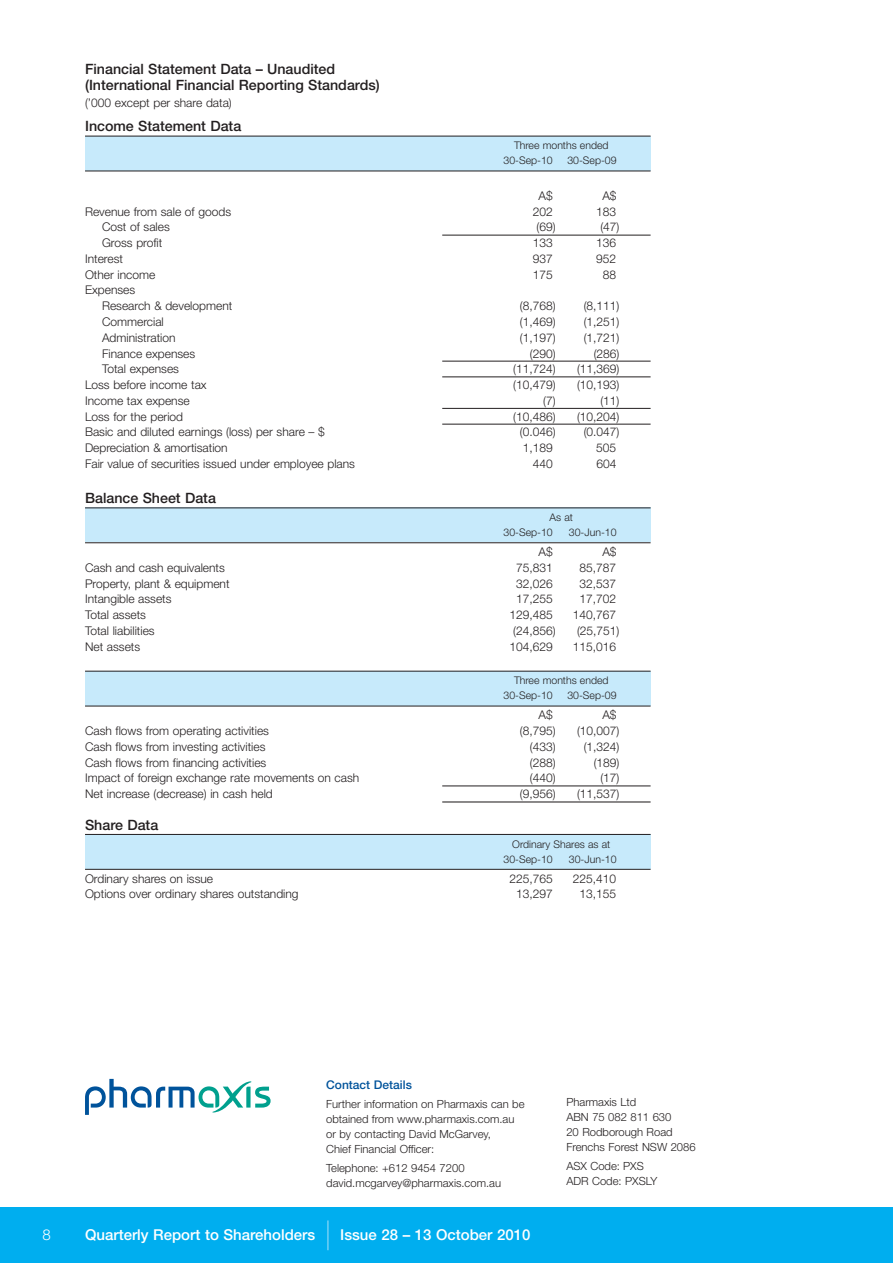
<style>
.page{position:relative;width:893px;height:1263px;background:#fff}
.page>*{position:absolute;margin:0;border:0;box-sizing:border-box;transform-origin:0 0}
.t1{font:500 15px "Helvetica Neue";color:#fff}
.t2{font:300 15px "Helvetica Neue";color:#fff}
.t3{font:500 14.25px/16.5px "Helvetica Neue";color:#231f20}
.t4{font:300 12px/15.8px "Helvetica Neue";color:#231f20}
.t5{font:500 12px "Helvetica Neue";color:#00539b}
.t6{font:300 11.25px/15px "Helvetica Neue";color:#231f20}
.t7{font:300 10.5px/15px "Helvetica Neue";color:#231f20}
</style>
<div class="page">
<div style="left:85px;top:136px;width:566px;height:35px;background:#c7eafb"></div>
<div style="left:85px;top:507px;width:566px;height:35px;background:#c7eafb"></div>
<div style="left:85px;top:671px;width:566px;height:35px;background:#c7eafb"></div>
<div style="left:85px;top:834px;width:566px;height:35px;background:#c7eafb"></div>
<svg style="left:85px;top:1079px;width:186px;height:36px"></svg>
<div style="left:0;top:1208px;width:893px;height:55px;background:#00aeef"></div>
<hr style="left:327px;top:1220px;width:2px;height:30px;background:#71d0f6">
<hr style="left:85px;top:136px;width:566px;height:1px;background:#231f20">
<hr style="left:85px;top:171px;width:566px;height:1px;background:#231f20">
<hr style="left:442px;top:235px;width:209px;height:1px;background:#231f20">
<hr style="left:442px;top:361px;width:209px;height:1px;background:#231f20">
<hr style="left:442px;top:377px;width:209px;height:1px;background:#231f20">
<hr style="left:442px;top:408px;width:209px;height:1px;background:#231f20">
<hr style="left:442px;top:424px;width:209px;height:1px;background:#231f20">
<hr style="left:85px;top:507px;width:566px;height:1px;background:#231f20">
<hr style="left:85px;top:542px;width:566px;height:1px;background:#231f20">
<hr style="left:85px;top:671px;width:566px;height:1px;background:#231f20">
<hr style="left:85px;top:706px;width:566px;height:1px;background:#231f20">
<hr style="left:442px;top:786px;width:209px;height:1px;background:#231f20">
<hr style="left:442px;top:801px;width:209px;height:1px;background:#231f20">
<hr style="left:85px;top:834px;width:566px;height:1px;background:#231f20">
<hr style="left:85px;top:869px;width:566px;height:1px;background:#231f20">
<p class="t3" style="left:85px;top:62px;width:296px">Financial Statement Data – Unaudited (International Financial Reporting Standards)</p>
<p class="t4" style="left:85px;top:96px;width:148px">(’000 except per share data)</p>
<p class="t3" style="left:85px;top:119px;width:158px">Income Statement Data</p>
<p class="t7" style="left:504px;top:139px;width:106px;text-indent:10px">Three months ended<br>30-Sep-10</p>
<p class="t7" style="left:567px;top:154px;width:51px">30-Sep-09</p>
<p class="t4" style="left:539px;top:189px;width:16px">A$</p>
<p class="t4" style="left:602px;top:189px;width:16px">A$</p>
<p class="t4" style="left:85px;top:205px;width:148px">Revenue from sale of goods</p>
<p class="t4" style="left:533px;top:205px;width:22px">202</p>
<p class="t4" style="left:596px;top:205px;width:22px">183</p>
<p class="t4" style="left:102px;top:220px;width:69px">Cost of sales</p>
<p class="t4" style="left:537px;top:220px;width:21px">(69)</p>
<p class="t4" style="left:600px;top:220px;width:21px">(47)</p>
<p class="t4" style="left:102px;top:236px;width:62px">Gross profit</p>
<p class="t4" style="left:533px;top:236px;width:22px">133</p>
<p class="t4" style="left:596px;top:236px;width:22px">136</p>
<p class="t4" style="left:85px;top:252px;width:40px">Interest</p>
<p class="t4" style="left:533px;top:252px;width:22px">937</p>
<p class="t4" style="left:596px;top:252px;width:22px">952</p>
<p class="t4" style="left:85px;top:268px;width:72px">Other income</p>
<p class="t4" style="left:533px;top:268px;width:22px">175</p>
<p class="t4" style="left:603px;top:268px;width:15px">88</p>
<p class="t4" style="left:102px;top:283px;width:132px;text-indent:-17px">Expenses<br>Research &amp; development</p>
<p class="t4" style="left:520px;top:299px;width:37px">(8,768)</p>
<p class="t4" style="left:584px;top:299px;width:37px">(8,111)</p>
<p class="t4" style="left:102px;top:315px;width:63px">Commercial</p>
<p class="t4" style="left:520px;top:315px;width:37px">(1,469)</p>
<p class="t4" style="left:584px;top:315px;width:37px">(1,251)</p>
<p class="t4" style="left:102px;top:331px;width:75px">Administration</p>
<p class="t4" style="left:520px;top:331px;width:37px">(1,197)</p>
<p class="t4" style="left:584px;top:331px;width:37px">(1,721)</p>
<p class="t4" style="left:102px;top:346px;width:95px">Finance expenses</p>
<p class="t4" style="left:530px;top:346px;width:27px">(290)</p>
<p class="t4" style="left:594px;top:346px;width:27px">(286)</p>
<p class="t4" style="left:102px;top:362px;width:79px">Total expenses</p>
<p class="t4" style="left:513px;top:362px;width:44px">(11,724)</p>
<p class="t4" style="left:577px;top:362px;width:44px">(11,369)</p>
<p class="t4" style="left:85px;top:378px;width:123px">Loss before income tax</p>
<p class="t4" style="left:513px;top:378px;width:44px">(10,479)</p>
<p class="t4" style="left:577px;top:378px;width:44px">(10,193)</p>
<p class="t4" style="left:85px;top:394px;width:106px">Income tax expense</p>
<p class="t4" style="left:543px;top:394px;width:14px">(7)</p>
<p class="t4" style="left:600px;top:394px;width:21px">(11)</p>
<p class="t4" style="left:85px;top:409px;width:100px">Loss for the period</p>
<p class="t4" style="left:513px;top:409px;width:44px">(10,486)</p>
<p class="t4" style="left:577px;top:409px;width:44px">(10,204)</p>
<p class="t4" style="left:85px;top:425px;width:241px">Basic and diluted earnings (loss) per share – $</p>
<p class="t4" style="left:520px;top:425px;width:37px">(0.046)</p>
<p class="t4" style="left:584px;top:425px;width:37px">(0.047)</p>
<p class="t4" style="left:85px;top:441px;width:144px">Depreciation &amp; amortisation</p>
<p class="t4" style="left:523px;top:441px;width:32px">1,189</p>
<p class="t4" style="left:596px;top:441px;width:22px">505</p>
<p class="t4" style="left:85px;top:457px;width:271px">Fair value of securities issued under employee plans</p>
<p class="t4" style="left:533px;top:457px;width:22px">440</p>
<p class="t4" style="left:597px;top:457px;width:22px">604</p>
<p class="t3" style="left:85px;top:491px;width:132px">Balance Sheet Data</p>
<p class="t7" style="left:504px;top:511px;width:71px;text-indent:46px">As at<br>30-Sep-10</p>
<p class="t7" style="left:569px;top:526px;width:49px">30-Jun-10</p>
<p class="t4" style="left:539px;top:545px;width:16px">A$</p>
<p class="t4" style="left:602px;top:545px;width:16px">A$</p>
<p class="t4" style="left:85px;top:561px;width:141px">Cash and cash equivalents</p>
<p class="t4" style="left:516px;top:561px;width:38px">75,831</p>
<p class="t4" style="left:580px;top:561px;width:38px">85,787</p>
<p class="t4" style="left:85px;top:576px;width:146px">Property, plant &amp; equipment</p>
<p class="t4" style="left:516px;top:576px;width:38px">32,026</p>
<p class="t4" style="left:580px;top:576px;width:38px">32,537</p>
<p class="t4" style="left:85px;top:592px;width:88px">Intangible assets</p>
<p class="t4" style="left:516px;top:592px;width:38px">17,255</p>
<p class="t4" style="left:580px;top:592px;width:38px">17,702</p>
<p class="t4" style="left:85px;top:608px;width:63px">Total assets</p>
<p class="t4" style="left:509px;top:608px;width:45px">129,485</p>
<p class="t4" style="left:573px;top:608px;width:45px">140,767</p>
<p class="t4" style="left:85px;top:624px;width:71px">Total liabilities</p>
<p class="t4" style="left:513px;top:624px;width:44px">(24,856)</p>
<p class="t4" style="left:577px;top:624px;width:44px">(25,751)</p>
<p class="t4" style="left:85px;top:639px;width:57px">Net assets</p>
<p class="t4" style="left:509px;top:639px;width:45px">104,629</p>
<p class="t4" style="left:573px;top:639px;width:45px">115,016</p>
<p class="t7" style="left:504px;top:674px;width:106px;text-indent:10px">Three months ended<br>30-Sep-10</p>
<p class="t7" style="left:567px;top:689px;width:51px">30-Sep-09</p>
<p class="t4" style="left:539px;top:708px;width:16px">A$</p>
<p class="t4" style="left:602px;top:708px;width:16px">A$</p>
<p class="t4" style="left:85px;top:724px;width:186px">Cash flows from operating activities</p>
<p class="t4" style="left:520px;top:724px;width:37px">(8,795)</p>
<p class="t4" style="left:577px;top:724px;width:44px">(10,007)</p>
<p class="t4" style="left:85px;top:740px;width:182px">Cash flows from investing activities</p>
<p class="t4" style="left:530px;top:740px;width:27px">(433)</p>
<p class="t4" style="left:584px;top:740px;width:37px">(1,324)</p>
<p class="t4" style="left:85px;top:755px;width:183px">Cash flows from financing activities</p>
<p class="t4" style="left:530px;top:755px;width:27px">(288)</p>
<p class="t4" style="left:594px;top:755px;width:27px">(189)</p>
<p class="t4" style="left:85px;top:771px;width:276px">Impact of foreign exchange rate movements on cash</p>
<p class="t4" style="left:530px;top:771px;width:27px">(440)</p>
<p class="t4" style="left:600px;top:771px;width:21px">(17)</p>
<p class="t4" style="left:85px;top:787px;width:189px">Net increase (decrease) in cash held</p>
<p class="t4" style="left:520px;top:787px;width:37px">(9,956)</p>
<p class="t4" style="left:577px;top:787px;width:44px">(11,537)</p>
<p class="t3" style="left:85px;top:817px;width:75px">Share Data</p>
<p class="t7" style="left:504px;top:837px;width:108px;text-indent:9px">Ordinary Shares as at<br>30-Sep-10</p>
<p class="t7" style="left:569px;top:852px;width:49px">30-Jun-10</p>
<p class="t4" style="left:85px;top:871px;width:130px">Ordinary shares on issue</p>
<p class="t4" style="left:509px;top:871px;width:45px">225,765</p>
<p class="t4" style="left:573px;top:871px;width:45px">225,410</p>
<p class="t4" style="left:85px;top:887px;width:215px">Options over ordinary shares outstanding</p>
<p class="t4" style="left:516px;top:887px;width:38px">13,297</p>
<p class="t4" style="left:580px;top:887px;width:38px">13,155</p>
<p class="t2" style="left:43px;top:1229px;width:10px">8</p>
<p class="t5" style="left:326px;top:1080px;width:87px">Contact Details</p>
<p class="t6" style="left:326px;top:1097px;width:200px">Further information on Pharmaxis can be obtained from www.pharmaxis.com.au or by contacting David McGarvey,<br>Chief Financial Officer:</p>
<p class="t6" style="left:326px;top:1162px;width:176px">Telephone: +612 9454 7200 david.mcgarvey@pharmaxis.com.au</p>
<p class="t1" style="left:85px;top:1229px;width:232px">Quarterly Report to Shareholders</p>
<p class="t1" style="left:340px;top:1229px;width:192px">Issue 28 – 13 October 2010</p>
<p class="t6" style="left:566px;top:1095px;width:131px">Pharmaxis Ltd<br>ABN 75 082 811 630<br>20 Rodborough Road<br>Frenchs Forest NSW 2086</p>
<p class="t6" style="left:566px;top:1160px;width:93px">ASX Code: PXS<br>ADR Code: PXSLY</p>
</div>
